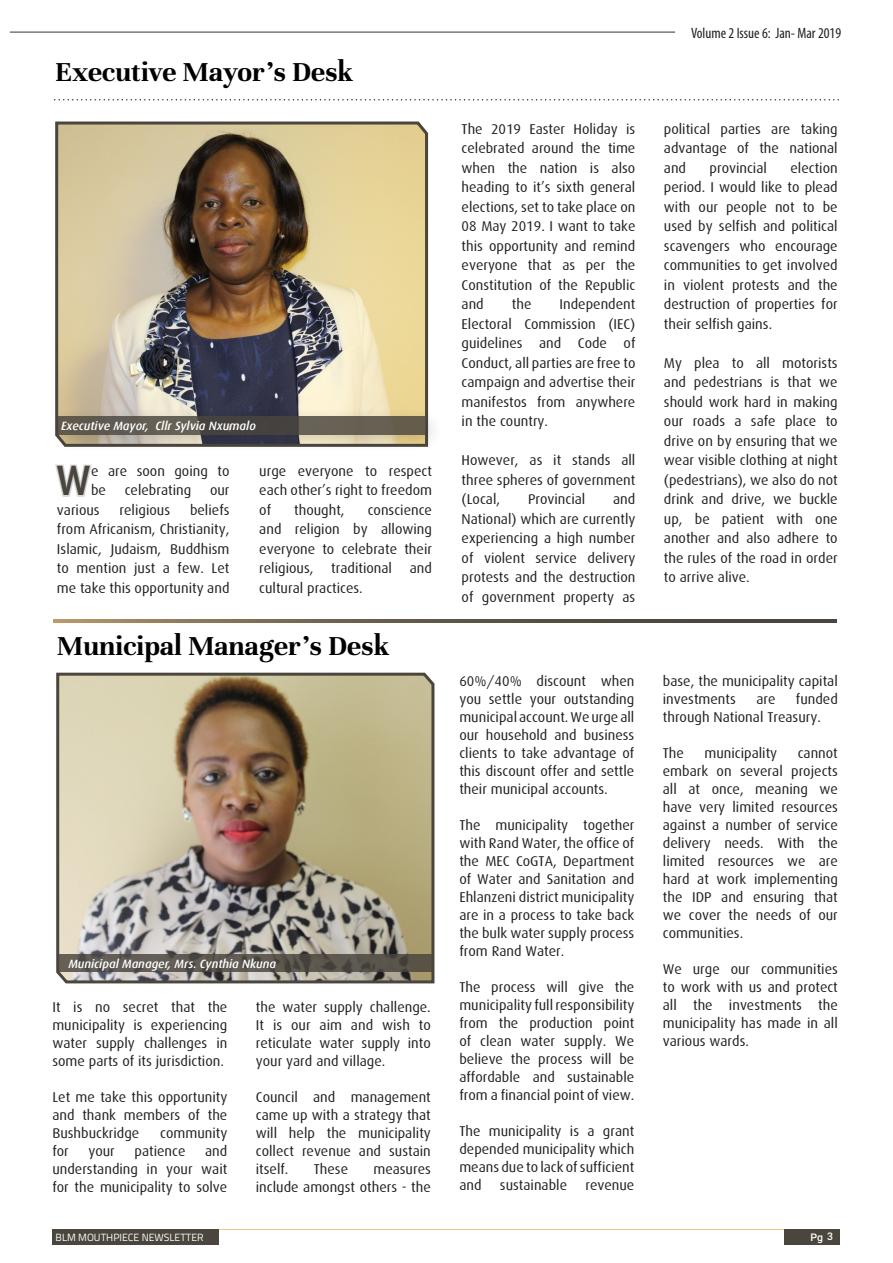
<style>
.page{position:relative;width:893px;height:1263px;background:#fff}
.page>*{position:absolute;margin:0;border:0;box-sizing:border-box;transform-origin:0 0}
.t1{font:500 42.6px "Dax";color:#4a453d}
.t2{font:700 30px "Unna";color:#000}
.t3{font:condensed 15px "Myriad Pro";color:#231f20}
.t4{font:14.25px/19.5px "Dax";color:#231f20;text-align:justify}
.t5{font:italic 500 12px "Dax";color:#fff}
.t6{font:10.5px "Titillium";color:#fff}
.t7{font:500 10.5px "Roboto";color:#fff}
</style>
<div class="page">
<hr style="left:215px;top:1229px;width:572px;height:1px;background:#f4c689">
<div style="left:53px;top:1229px;width:166px;height:15px;background:#4a453d"></div>
<div style="left:784px;top:1229px;width:55px;height:16px;background:#4a453d"></div>
<hr style="left:10px;top:32px;width:665px;height:1px;background:#393230">
<svg style="left:55px;top:99px;width:784px;height:2px"></svg>
<svg style="left:55px;top:464px;width:37px;height:33px"></svg>
<img style="left:55px;top:121px;width:374px;height:285px">
<div style="left:49px;top:406px;width:394px;height:47px;background:#231f20;opacity:.22"></div>
<svg style="left:58px;top:416px;width:367px;height:19px;background:#5b564c"></svg>
<img style="left:56px;top:672px;width:379px;height:312px">
<svg style="left:58px;top:955px;width:376px;height:17px;background:#59544c"></svg>
<svg style="left:54px;top:620px;width:782px;height:3px;background:#6a5e4b"></svg>
<h2 class="t2" style="left:55px;top:54px;width:299px">Executive Mayor’s Desk</h2>
<p class="t5" style="left:61px;top:419px;width:196px">Executive Mayor, Cllr Sylvia Nxumalo</p>
<h1 class="t1" style="left:56px;top:457px;width:37px">W</h1>
<p class="t4" style="left:91px;top:461px;width:140px">e are soon going to be</p>
<p class="t4" style="left:125px;top:481px;width:68px">celebrating</p>
<p class="t4" style="left:210px;top:481px;width:21px">our</p>
<p class="t4" style="left:57px;top:500px;width:44px">various</p>
<p class="t4" style="left:120px;top:500px;width:52px">religious</p>
<p class="t4" style="left:57px;top:500px;width:174px;text-indent:133px">beliefs from Africanism, Christianity, Islamic, Judaism, Buddhism to mention just a few. Let me take this opportunity and</p>
<p class="t4" style="left:259px;top:461px;width:174px">urge everyone to respect each other’s right to freedom of</p>
<p class="t4" style="left:294px;top:500px;width:52px">thought,</p>
<p class="t4" style="left:259px;top:500px;width:174px;text-indent:108px">conscience and religion by allowing everyone to celebrate their religious, traditional and cultural practices.</p>
<h2 class="t2" style="left:57px;top:628px;width:334px">Municipal Manager’s Desk</h2>
<p class="t5" style="left:68px;top:957px;width:209px">Municipal Manager, Mrs. Cynthia Nkuna</p>
<p class="t4" style="left:52px;top:998px;width:176px;line-height:18px">It is no secret that the municipality is experiencing water supply challenges in some parts of its jurisdiction.</p>
<p class="t4" style="left:52px;top:1088px;width:176px;line-height:18px">Let me take this opportunity and thank members of the Bushbuckridge</p>
<p class="t4" style="left:160px;top:1123px;width:69px">community</p>
<p class="t4" style="left:52px;top:1141px;width:18px">for</p>
<p class="t4" style="left:88px;top:1141px;width:28px">your</p>
<p class="t4" style="left:135px;top:1141px;width:52px">patience</p>
<p class="t4" style="left:52px;top:1142px;width:176px;line-height:18px;text-indent:153px">and understanding in your wait for the municipality to solve</p>
<p class="t4" style="left:256px;top:998px;width:176px;line-height:18px">the water supply challenge.<br>It is our aim and wish to reticulate water supply into your yard and village.</p>
<p class="t4" style="left:256px;top:1088px;width:176px;line-height:18px">Council and management came up with a strategy that will help the municipality collect revenue and sustain itself.</p>
<p class="t4" style="left:314px;top:1159px;width:36px">These</p>
<p class="t4" style="left:256px;top:1160px;width:176px;line-height:18px;text-align:right">measures<br>include amongst others - the</p>
<p class="t4" style="left:462px;top:119px;width:175px">The 2019 Easter Holiday is celebrated around the time when the nation is also heading to it’s sixth general elections, set to take place on 08 May 2019. I want to take this opportunity and remind everyone that as per the Constitution of the Republic and</p>
<p class="t4" style="left:462px;top:295px;width:175px;text-indent:98px">Independent Electoral Commission (IEC) guidelines and Code of Conduct, all parties are free to campaign and advertise their manifestos from anywhere in the country.</p>
<p class="t4" style="left:462px;top:451px;width:175px">However, as it stands all three spheres of government (Local,</p>
<p class="t4" style="left:512px;top:295px;width:21px">the</p>
<p class="t4" style="left:462px;top:490px;width:175px;text-indent:152px">and National) which are currently experiencing a high number of violent service delivery protests and the destruction of government property as</p>
<p class="t4" style="left:528px;top:490px;width:59px">Provincial</p>
<p class="t4" style="left:459px;top:673px;width:176px;line-height:18px">60%/40% discount when you settle your outstanding municipal account. We urge all our household and business clients to take advantage of this discount offer and settle their municipal accounts.</p>
<p class="t4" style="left:459px;top:817px;width:176px;line-height:18px">The municipality together with Rand Water, the office of the MEC CoGTA, Department of Water and Sanitation and Ehlanzeni district municipality are in a process to take back the bulk water supply process from Rand Water.</p>
<p class="t4" style="left:459px;top:979px;width:176px;line-height:18px">The process will give the municipality full responsibility from the production point of clean water supply. We believe the process will be affordable and sustainable from a financial point of view.</p>
<p class="t4" style="left:459px;top:1123px;width:176px;line-height:18px">The municipality is a grant depended municipality which means due to lack of sufficient and</p>
<p class="t4" style="left:500px;top:1176px;width:69px">sustainable</p>
<p class="t4" style="left:585px;top:1176px;width:50px">revenue</p>
<p class="t3" style="left:691px;top:24px;width:152px">Volume 2 Issue 6: Jan- Mar 2019</p>
<p class="t4" style="left:664px;top:119px;width:175px">political parties are taking advantage of the national and</p>
<p class="t4" style="left:664px;top:158px;width:175px;text-indent:127px">election period. I would like to plead with our people not to be used by selfish and political scavengers who encourage communities to get involved in violent protests and the destruction of properties for their selfish gains.</p>
<p class="t4" style="left:664px;top:353px;width:175px">My plea to all motorists and pedestrians is that we should work hard in making our roads a safe place to drive on by ensuring that we wear visible clothing at night (pedestrians), we also do not drink and drive, we buckle up, be patient with one another and also adhere to the rules of the road in order to arrive alive.</p>
<p class="t4" style="left:710px;top:158px;width:59px">provincial</p>
<p class="t4" style="left:663px;top:673px;width:176px;line-height:18px">base, the municipality capital investments</p>
<p class="t4" style="left:663px;top:691px;width:176px;line-height:18px;text-indent:133px">funded through National Treasury.</p>
<p class="t4" style="left:663px;top:744px;width:23px">The</p>
<p class="t4" style="left:704px;top:744px;width:74px">municipality</p>
<p class="t4" style="left:756px;top:690px;width:21px">are</p>
<p class="t4" style="left:663px;top:744px;width:176px;line-height:18px;text-indent:135px">cannot embark on several projects all at once, meaning we have very limited resources against a number of service delivery needs. With the limited resources we are hard at work implementing the IDP and ensuring that we cover the needs of our communities.</p>
<p class="t4" style="left:663px;top:960px;width:176px;line-height:18px">We urge our communities to work with us and protect all the investments the municipality has made in all various wards.</p>
<p class="t6" style="left:56px;top:1229px;width:150px">BLM MOUTHPIECE NEWSLETTER</p>
<p class="t7" style="left:810px;top:1229px;width:24px">Pg 3</p>
</div>
